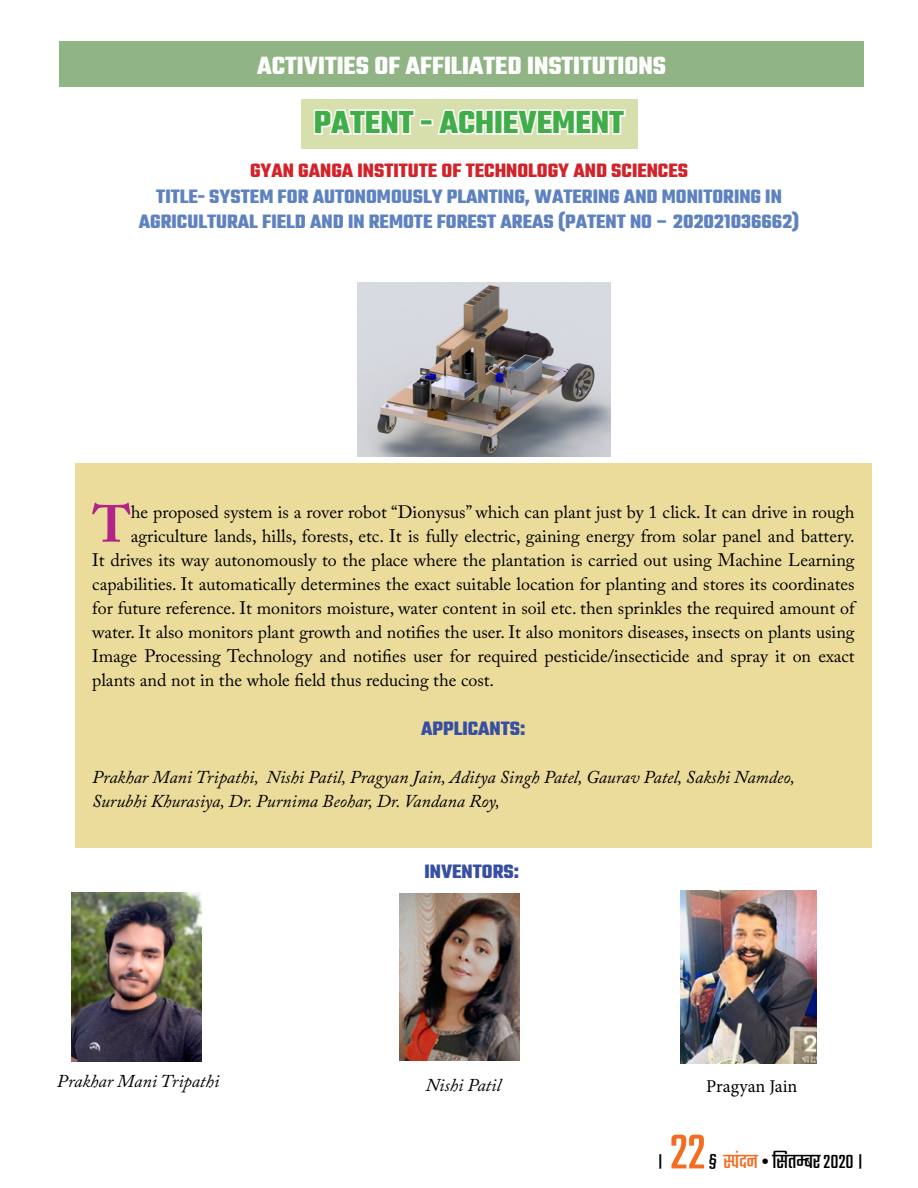
<style>
.page{position:relative;width:918px;height:1188px;background:#fff}
.page>*{position:absolute;margin:0;border:0;box-sizing:border-box;transform-origin:0 0}
.t1{font:54px "Teko";color:#f36c21}
.t2{font:700 51.75px "Adobe Caslon Pro";color:#b22488}
.t3{font:700 34.5px "Teko";color:#41ad49}
.t4{font:700 27px "Teko";color:#fff}
.t5{font:700 21px "Teko";color:#5e82c0}
.t6{font:700 21px "Teko";color:#d2232a}
.t7{font:21px "Teko";color:#000}
.t8{font:700 21px "Teko";color:#374fa2}
.t9{font:18px "Adobe Caslon Pro";color:#000}
.t10{font:italic 18px/24px "Adobe Caslon Pro";color:#000}
.t11{font:18px "Minion Pro";letter-spacing:-.005em;color:#000}
.s1{color:#f36c21}
</style>
<div class="page">
<div style="left:75px;top:463px;width:797px;height:385px;background:#ebdc9b"></div>
<img style="left:357px;top:282px;width:254px;height:174px">
<img style="left:399px;top:893px;width:120px;height:167px">
<img style="left:681px;top:890px;width:136px;height:173px">
<div style="left:59px;top:41px;width:805px;height:46px;background:#90b484"></div>
<div style="left:301px;top:99px;width:336px;height:49px;background:#d7dfac"></div>
<svg style="left:313px;top:109px;width:102px;height:26px"></svg>
<div style="left:420px;top:119px;width:13px;height:7px;border:3px solid #fff"></div>
<svg style="left:437px;top:109px;width:189px;height:26px"></svg>
<img style="left:72px;top:892px;width:130px;height:169px">
<h3 class="t4" style="left:257px;top:48px;width:40px">ACTIVITIES</h3>
<h3 class="t4" style="left:374px;top:48px;width:44px">OF AFFILIATE</h3>
<h3 class="t4" style="left:507px;top:48px;width:33px">D INSTITUTIONS</h3>
<h3 class="t3" style="left:314px;top:100px;width:18px">PATENT</h3>
<h3 class="t3" style="left:421px;top:100px;width:71px">- ACHIEVE</h3>
<h3 class="t3" style="left:552px;top:100px;width:40px">MENT</h3>
<p class="t6" style="left:250px;top:157px;width:12px">GYAN</p>
<p class="t6" style="left:298px;top:157px;width:12px">GANGA</p>
<p class="t6" style="left:357px;top:157px;width:10px">INSTITUTE</p>
<p class="t6" style="left:442px;top:157px;width:65px">OF TECHNOLOGY</p>
<p class="t6" style="left:573px;top:157px;width:106px">AND SCIENCES</p>
<p class="t5" style="left:156px;top:182px;width:10px">TITLE</p>
<p class="t5" style="left:198px;top:182px;width:23px">- SYSTE</p>
<p class="t5" style="left:259px;top:182px;width:65px">M FOR AUTONO</p>
<p class="t5" style="left:377px;top:182px;width:26px">MOUSLY</p>
<p class="t5" style="left:447px;top:182px;width:11px">PLANTING</p>
<p class="t5" style="left:525px;top:182px;width:22px">, WATERING</p>
<p class="t5" style="left:624px;top:182px;width:63px">AND MONITORING</p>
<p class="t5" style="left:765px;top:182px;width:9px">IN</p>
<p class="t5" style="left:139px;top:208px;width:11px">AGRI</p>
<p class="t5" style="left:177px;top:208px;width:22px">CULTURAL</p>
<p class="t5" style="left:262px;top:208px;width:186px">FIELD AND INREMOTE FOREST</p>
<p class="t5" style="left:501px;top:208px;width:12px">AREAS</p>
<p class="t5" style="left:558px;top:208px;width:243px">(PATENT NO – 202021036662)</p>
<h2 class="t2" style="left:93px;top:494px;width:40px">T</h2>
<p class="t9" style="left:131px;top:501px;width:725px">he proposed system is a rover robot “Dionysus” which can plant just by 1 click. It can drive in rough</p>
<p class="t9" style="left:131px;top:525px;width:725px">agriculture lands, hills, forests, etc. It is fully electric, gaining energy from solar panel and battery.</p>
<p class="t9" style="left:92px;top:549px;width:764px">It drives its way autonomously to the place where the plantation is carried out using Machine Learning</p>
<p class="t9" style="left:92px;top:573px;width:764px">capabilities. It automatically determines the exact suitable location for planting and stores its coordinates</p>
<p class="t9" style="left:92px;top:597px;width:764px">for future reference. It monitors moisture, water content in soil etc. then sprinkles the required amount of</p>
<p class="t9" style="left:92px;top:621px;width:764px">water. It also monitors plant growth and notifies the user. It also monitors diseases, insects on plants using</p>
<p class="t9" style="left:92px;top:645px;width:764px">Image Processing Technology and notifies user for required pesticide/insecticide and spray it on exact</p>
<p class="t9" style="left:92px;top:669px;width:403px">plants and not in the whole field thus reducing the cost.</p>
<p class="t8" style="left:421px;top:715px;width:106px">APPLICANTS:</p>
<p class="t10" style="left:92px;top:765px;width:704px">Prakhar Mani Tripathi, Nishi Patil, Pragyan Jain, Aditya Singh Patel, Gaurav Patel, Sakshi Namdeo,<br>Surubhi Khurasiya, Dr. Purnima Beohar, Dr. Vandana Roy,</p>
<p class="t8" style="left:424px;top:857px;width:17px">INVENTORS</p>
<p class="t8" style="left:514px;top:857px;width:7px">:</p>
<p class="t10" style="left:57px;top:1069px;width:164px">Prakhar Mani Tripathi</p>
<p class="t10" style="left:426px;top:1073px;width:77px">Nishi Patil</p>
<p class="t11" style="left:706px;top:1074px;width:93px">Pragyan Jain</p>
<p class="t7" style="left:657px;top:1150px;width:9px">।</p>
<h1 class="t1" style="left:670px;top:1122px;width:37px">22</h1>
<p class="t7" style="left:709px;top:1150px;width:157px">§ <span class="s1">स्पंदन</span> • सितम्बर 2020 ।</p>
</div>
